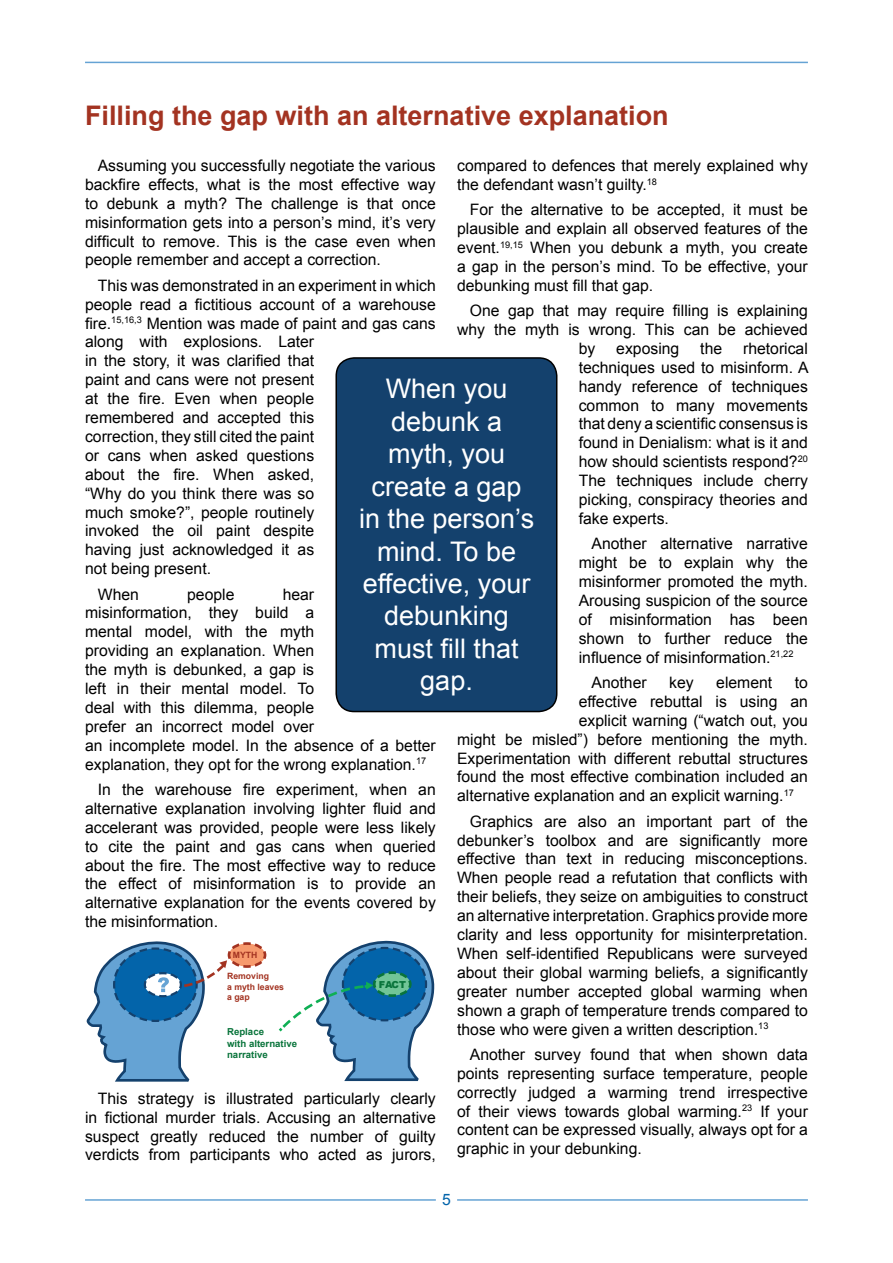
<style>
.page{position:relative;width:893px;height:1263px;background:#fff}
.page>*{position:absolute;margin:0;border:0;box-sizing:border-box;transform-origin:0 0}
.t1{font:27px/32.4px "Arial";color:#fff;text-align:center}
.t2{font:700 27px "Arial";color:#a33321}
.t3{font:15.75px/18.9px "Arial";color:#000;text-align:justify}
.t4{font:15.75px "Arial";color:#0364aa}
.t5{font:700 9.6px/11.6px "Arial";color:#09743b}
.t6{font:900 9.6px "Arial";color:#09743b}
.t7{font:700 8.7px/10.4px "Arial";color:#a33321}
</style>
<div class="page">
<div style="left:336px;top:358px;width:221px;height:353px;background:#14416d;border-radius:18px"></div>
<div style="left:335px;top:357px;width:222px;height:355px;border:2px solid #000;border-radius:18px"></div>
<svg style="left:86px;top:941px;width:181px;height:141px"></svg>
<svg style="left:278px;top:940px;width:157px;height:142px"></svg>
<hr style="left:85px;top:62px;width:723px;height:1px;background:#65a3d4">
<hr style="left:85px;top:1199px;width:351px;height:2px;background:#65a3d4">
<hr style="left:457px;top:1199px;width:351px;height:2px;background:#65a3d4">
<h1 class="t2" style="left:85px;top:97px;width:585px">Filling the gap with an alternative explanation</h1>
<p class="t3" style="left:85px;top:156px;width:352px;text-indent:13px">Assuming you successfully negotiate the various backfire effects, what is the most effective way to debunk a myth? The challenge is that once misinformation gets into a person’s mind, it’s very difficult to remove. This is the case even when people remember and accept a correction.</p>
<p class="t3" style="left:85px;top:276px;width:352px;text-align:left;text-indent:13px">This was demonstrated in an experiment in which people read a fictitious account of a warehouse fire.<sup>15,16,3</sup> Mention was made of paint and gas cans along with explosions. Later<br>in the story, it was clarified that<br>paint and cans were not present<br>at the fire. Even when people<br>remembered and accepted this<br>correction, they still cited the paint<br>or cans when asked questions<br>about the fire. When asked,<br>“Why do you think there was so<br>much smoke?”, people routinely<br>invoked the oil paint despite<br>having just acknowledged it as<br>not being present.</p>
<p class="t3" style="left:98px;top:585px;width:43px">When</p>
<p class="t3" style="left:187px;top:585px;width:49px">people</p>
<p class="t3" style="left:457px;top:156px;width:352px">compared to defences that merely explained why the defendant wasn’t guilty.<sup>18</sup></p>
<p class="t3" style="left:457px;top:200px;width:352px;text-indent:13px">For the alternative to be accepted, it must be plausible and explain all observed features of the event.<sup>19,15</sup> When you debunk a myth, you create a gap in the person’s mind. To be effective, your debunking must fill that gap.</p>
<p class="t3" style="left:470px;top:301px;width:340px">One gap that may require filling is explaining</p>
<p class="t3" style="left:457px;top:320px;width:352px">why the myth is wrong. This can be achieved</p>
<p class="t3" style="left:579px;top:339px;width:18px">by</p>
<p class="t3" style="left:616px;top:339px;width:65px">exposing</p>
<p class="t3" style="left:700px;top:339px;width:23px">the</p>
<p class="t3" style="left:579px;top:339px;width:232px;text-indent:164px">rhetorical techniques used to misinform. A handy reference of techniques common to many movements that deny a scientific consensus is found in Denialism: what is it and how should scientists respond?<sup>20<br></sup>The techniques include cherry picking, conspiracy theories and fake experts.</p>
<p class="t3" style="left:579px;top:534px;width:231px;text-indent:13px">Another alternative narrative might be to explain why the misinformer promoted the myth.<br>Arousing suspicion of the source of misinformation has been shown to further reduce the influence of misinformation.<sup>21,22</sup></p>
<p class="t3" style="left:591px;top:673px;width:57px">Another</p>
<p class="t3" style="left:669px;top:673px;width:26px">key</p>
<p class="t3" style="left:716px;top:673px;width:58px">element</p>
<p class="t3" style="left:795px;top:673px;width:15px">to</p>
<p class="t3" style="left:579px;top:692px;width:231px">effective rebuttal is using an</p>
<p class="t3" style="left:579px;top:711px;width:231px">explicit warning (“watch out, you</p>
<p class="t3" style="left:457px;top:730px;width:352px">might be misled”) before mentioning the myth.</p>
<p class="t3" style="left:457px;top:749px;width:352px">Experimentation with different rebuttal structures</p>
<p class="t3" style="left:457px;top:768px;width:352px">found the most effective combination included an</p>
<p class="t3" style="left:457px;top:786px;width:338px">alternative explanation and an explicit warning.<sup>17</sup></p>
<p class="t3" style="left:457px;top:812px;width:352px;text-indent:13px">Graphics are also an important part of the debunker’s toolbox and are significantly more effective than text in reducing misconceptions.<br>When people read a refutation that conflicts with their beliefs, they seize on ambiguities to construct an alternative interpretation. Graphics provide more clarity and less opportunity for misinterpretation.<br>When self-identified Republicans were surveyed about their global warming beliefs, a significantly greater number accepted global warming when shown a graph of temperature trends compared to those who were given a written description.<sup>13</sup></p>
<p class="t3" style="left:457px;top:1045px;width:352px;text-indent:13px">Another survey found that when shown data points representing surface temperature, people correctly judged a warming trend irrespective of their views towards global warming.<sup>23</sup> If your content can be expressed visually, always opt for a graphic in your debunking.</p>
<h1 class="t1" style="left:359px;top:373px;width:177px">When you debunk a myth, you create a gap in the person’s mind. To be effective, your debunking must fill that gap.</h1>
<p class="t3" style="left:85px;top:585px;width:352px;text-align:left;text-indent:198px">hear<br>misinformation, they build a<br>mental model, with the myth<br>providing an explanation. When<br>the myth is debunked, a gap is<br>left in their mental model. To<br>deal with this dilemma, people<br>prefer an incorrect model over<br>an incomplete model. In the absence of a better explanation, they opt for the wrong explanation.<sup>17</sup></p>
<p class="t3" style="left:85px;top:780px;width:352px;text-indent:13px">In the warehouse fire experiment, when an alternative explanation involving lighter fluid and accelerant was provided, people were less likely to cite the paint and gas cans when queried about the fire. The most effective way to reduce the effect of misinformation is to provide an alternative explanation for the events covered by the misinformation.</p>
<p class="t7" style="left:233px;top:950px;width:26px">MYTH</p>
<p class="t7" style="left:227px;top:971px;width:58px">Removing<br>a myth leaves a gap</p>
<p class="t5" style="left:227px;top:1026px;width:72px">Replace<br>with alternative narrative</p>
<p class="t6" style="left:379px;top:979px;width:29px">FACT</p>
<p class="t3" style="left:85px;top:1089px;width:352px;text-indent:13px">This strategy is illustrated particularly clearly in fictional murder trials. Accusing an alternative suspect greatly reduced the number of guilty verdicts from participants who acted as jurors,</p>
<p class="t4" style="left:442px;top:1189px;width:10px">5</p>
</div>
